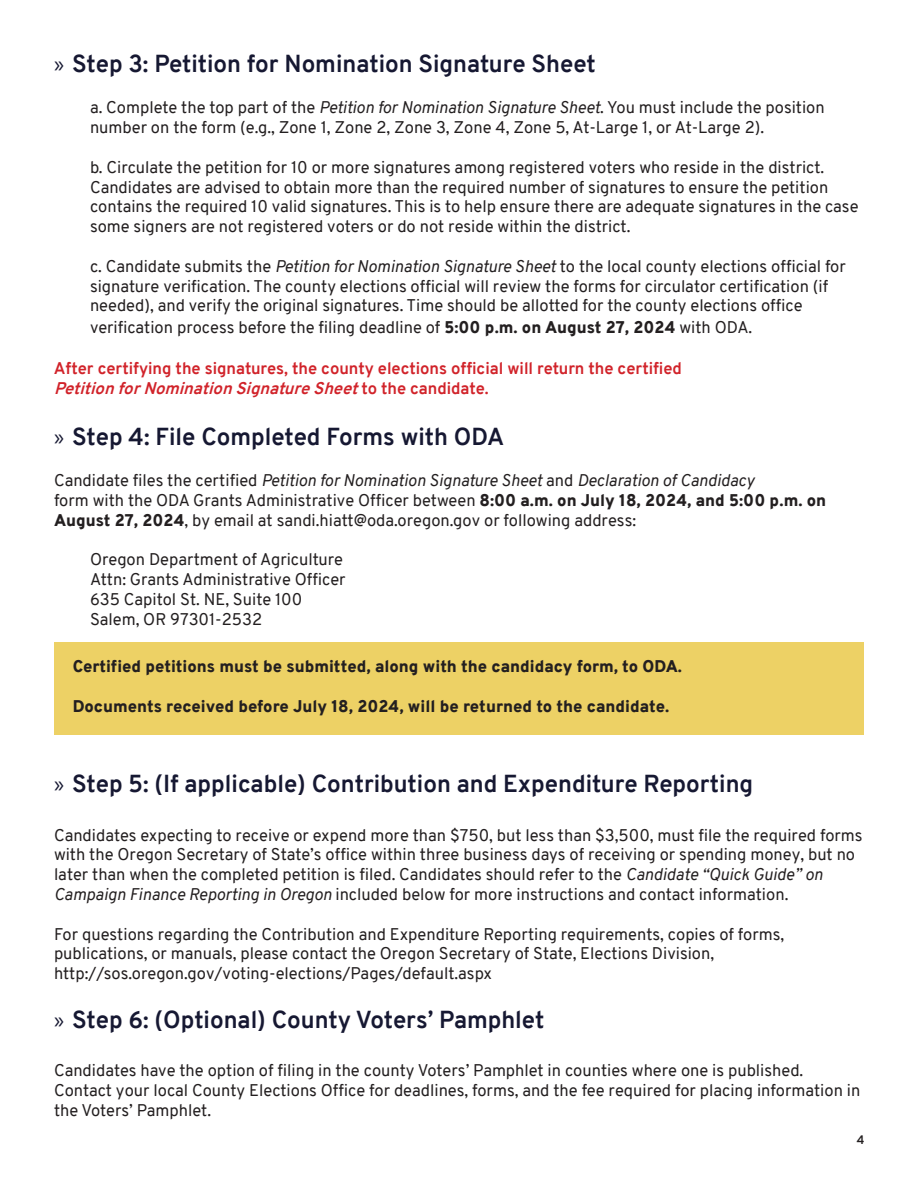
<style>
.page{position:relative;width:918px;height:1188px;background:#fff}
.page>*{position:absolute;margin:0;border:0;box-sizing:border-box;transform-origin:0 0}
.t1{font:700 24px "Overpass";color:#161832}
.t2{font:16.5px/19.8px "Overpass";color:#231f20}
.t3{font:900 16.5px "Overpass";color:#231f20}
.t4{font:700 16.5px/19.8px "Overpass";color:#d1232a}
.t5{font:italic 16.5px "Overpass";color:#231f20}
.t6{font:700 12px "Overpass";color:#231f20}
.s1{font-family:"Myriad Pro";font-weight:400}
.s2{font-style:italic}
.s3{font-weight:900}
.s4{font-style:normal}
</style>
<div class="page">
<div style="left:54px;top:642px;width:810px;height:92px;background:#edd165"></div>
<p class="t1" style="left:54px;top:47px;width:543px"><span class="s1">»</span> Step 3: Petition for Nomination Signature Sheet</p>
<p class="t2" style="left:90px;top:98px;width:736px">a. Complete the top part of the <span class="s2">Petition for Nomination Signature Sheet</span>. You must include the position number on the form (e.g., Zone 1, Zone 2, Zone 3, Zone 4, Zone 5, At-Large 1, or At-Large 2).</p>
<p class="t2" style="left:90px;top:157px;width:770px">b. Circulate the petition for 10 or more signatures among registered voters who reside in the district.<br>Candidates are advised to obtain more than the required number of signatures to ensure the petition contains the required 10 valid signatures. This is to help ensure there are adequate signatures in the case some signers are not registered voters or do not reside within the district.</p>
<p class="t2" style="left:90px;top:256px;width:757px">c. Candidate submits the <span class="s2">Petition for Nomination Signature Sheet</span> to the local county elections official for signature verification. The county elections official will review the forms for circulator certification (if</p>
<p class="t2" style="left:90px;top:295px;width:714px;line-height:21.6px">needed), and verify the original signatures. Time should be allotted for the county elections office verification process before the filing deadline of <span class="s3">5:00 p.m. on August 27, 2024</span> with ODA.</p>
<p class="t4" style="left:54px;top:359px;width:629px">After certifying the signatures, the county elections official will return the certified<br><span class="s2">PetitionforNominationSignatureSheet</span>t o t h e c a n d i d a t e .</p>
<p class="t1" style="left:54px;top:419px;width:452px"><span class="s1">»</span> Step 4: File Completed Forms with ODA</p>
<p class="t5" style="left:54px;top:468px;width:702px"><span class="s4">Candidate files the certified</span> Petition for Nomination Signature Sheet <span class="s4">and</span> Declaration of Candidacy</p>
<p class="t2" style="left:54px;top:490px;width:774px">form with the ODA Grants Administrative Officer between <span class="s3">8:00 a.m. on July 18, 2024, and 5:00 p.m. on<br>August 27, 2024</span>, by email at sandi.hiatt@oda.oregon.gov or following address:</p>
<p class="t2" style="left:90px;top:550px;width:255px">Oregon Department of Agriculture</p>
<p class="t2" style="left:90px;top:569px;width:257px">Attn: Grants Administrative Officer</p>
<p class="t2" style="left:90px;top:589px;width:214px">635 Capitol St. NE, Suite 100</p>
<p class="t2" style="left:90px;top:609px;width:174px">Salem, OR 97301-2532</p>
<p class="t3" style="left:73px;top:655px;width:611px">Certified petitions must be submitted, along with the candidacy form, to ODA.</p>
<p class="t3" style="left:73px;top:694px;width:598px">Documents received before July 18, 2024, will be returned to the candidate.</p>
<p class="t1" style="left:54px;top:767px;width:701px"><span class="s1">»</span> Step 5: (If applicable) Contribution and Expenditure Reporting</p>
<p class="t2" style="left:54px;top:825px;width:810px">Candidates expecting to receive or expend more than $750, but less than $3,500, must file the required forms</p>
<p class="t2" style="left:54px;top:845px;width:803px">with the Oregon Secretary of State’s office within three business days of receiving or spending money, but no</p>
<p class="t2" style="left:54px;top:865px;width:770px">later than when the completed petition is filed. Candidates should refer to the <span class="s2">Candidate “Quick Guide” on</span></p>
<p class="t2" style="left:54px;top:884px;width:736px"><span class="s2">Campaign Finance Reporting in Oregon</span> included below for more instructions and contact information.</p>
<p class="t2" style="left:54px;top:924px;width:732px">For questions regarding the Contribution and Expenditure Reporting requirements, copies of forms,</p>
<p class="t2" style="left:54px;top:944px;width:662px">publications, or manuals, please contact the Oregon Secretary of State, Elections Division,</p>
<p class="t2" style="left:54px;top:964px;width:439px">http://sos.oregon.gov/voting-elections/Pages/default.aspx</p>
<p class="t1" style="left:54px;top:1002px;width:492px"><span class="s1">»</span> Step 6: (Optional) County Voters’ Pamphlet</p>
<p class="t2" style="left:54px;top:1061px;width:808px">Candidates have the option of filing in the county Voters’ Pamphlet in counties where one is published.<br>Contact your local County Elections Office for deadlines, forms, and the fee required for placing information in the Voters’ Pamphlet.</p>
<p class="t6" style="left:857px;top:1131px;width:9px">4</p>
</div>
